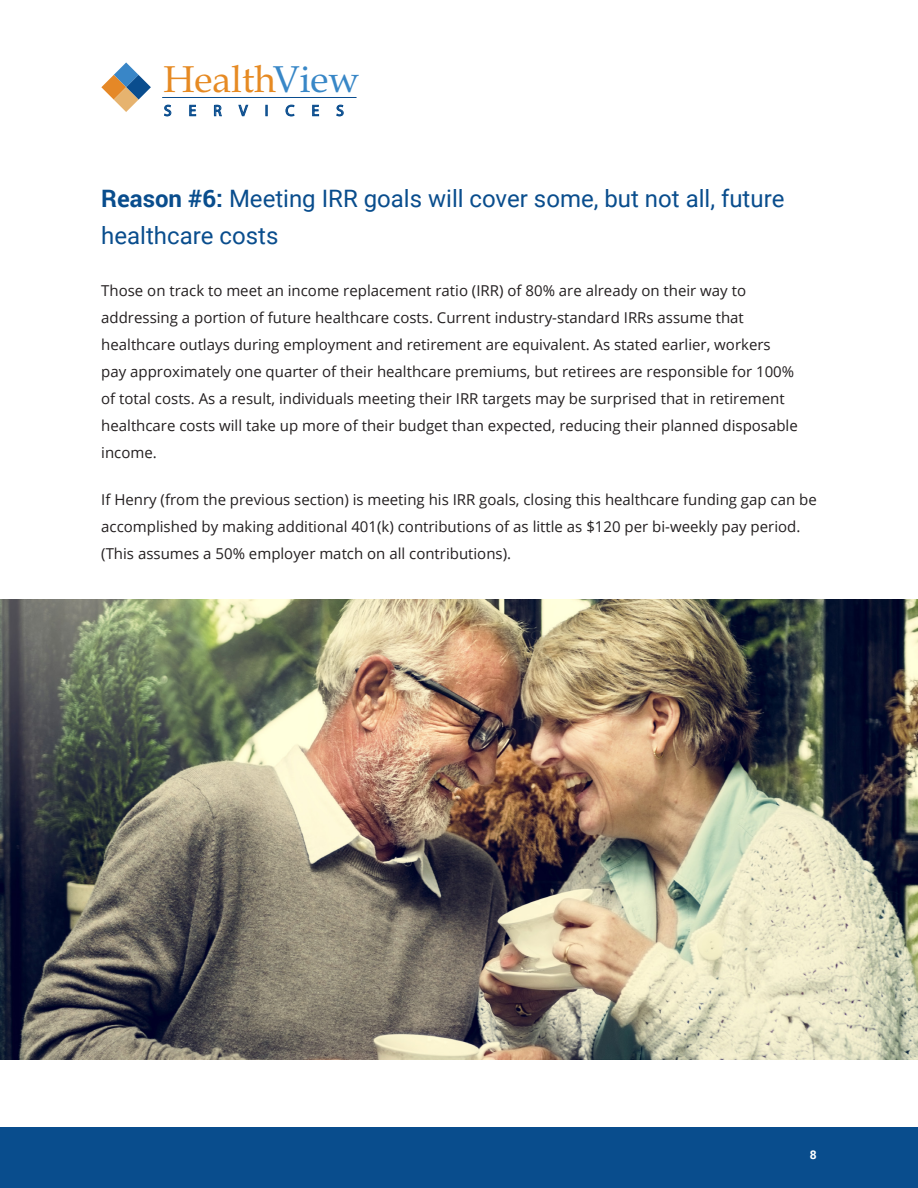
<style>
.page{position:relative;width:918px;height:1188px;background:#fff}
.page>*{position:absolute;margin:0;border:0;box-sizing:border-box;transform-origin:0 0}
.t1{font:37.35px "Book Antiqua";color:#e68a23}
.t2{font:24px/37.5px "Roboto";color:#094d8d}
.t3{font:200 15.6px "Avenir Next";letter-spacing:1.095em;color:#0a4d8e}
.t4{font:15px/27px "Open Sans";color:#231f20}
.t5{font:700 12px "Roboto";color:#fff}
.s1{color:#3887c7}
.s2{font-weight:700}
</style>
<div class="page">
<svg style="left:101px;top:62px;width:50px;height:50px"></svg>
<hr style="left:162px;top:97px;width:194px;height:1px;background:#0a4d8e">
<svg style="left:164px;top:105px;width:7px;height:11px"></svg>
<svg style="left:189px;top:105px;width:7px;height:11px"></svg>
<svg style="left:214px;top:105px;width:8px;height:11px"></svg>
<svg style="left:239px;top:105px;width:9px;height:12px"></svg>
<svg style="left:286px;top:105px;width:8px;height:11px"></svg>
<svg style="left:312px;top:105px;width:7px;height:11px"></svg>
<svg style="left:336px;top:105px;width:8px;height:11px"></svg>
<div style="left:0;top:1127px;width:918px;height:61px;background:#094d8d"></div>
<img style="left:0;top:600px;width:918px;height:460px">
<h1 class="t1" style="left:163px;top:53px;width:198px">Health<span class="s1">View</span></h1>
<p class="t3" style="left:164px;top:101px;width:181px">SERVICES</p>
<p class="t2" style="left:101px;top:178px;width:685px"><span class="s2">Reason #6:</span> Meeting IRR goals will cover some, but not all, future healthcare costs</p>
<p class="t4" style="left:101px;top:277px;width:698px">Those on track to meet an income replacement ratio (IRR) of 80% are already on their way to addressing a portion of future healthcare costs. Current industry-standard IRRs assume that healthcare outlays during employment and retirement are equivalent. As stated earlier, workers pay approximately one quarter of their healthcare premiums, but retirees are responsible for 100% of total costs. As a result, individuals meeting their IRR targets may be surprised that in retirement healthcare costs will take up more of their budget than expected, reducing their planned disposable income.</p>
<p class="t4" style="left:101px;top:486px;width:717px">If Henry (from the previous section) is meeting his IRR goals, closing this healthcare funding gap can be accomplished by making additional 401(k) contributions of as little as $120 per bi-weekly pay period. (This assumes a 50% employer match on all contributions).</p>
<p class="t5" style="left:810px;top:1146px;width:8px">8</p>
</div>
